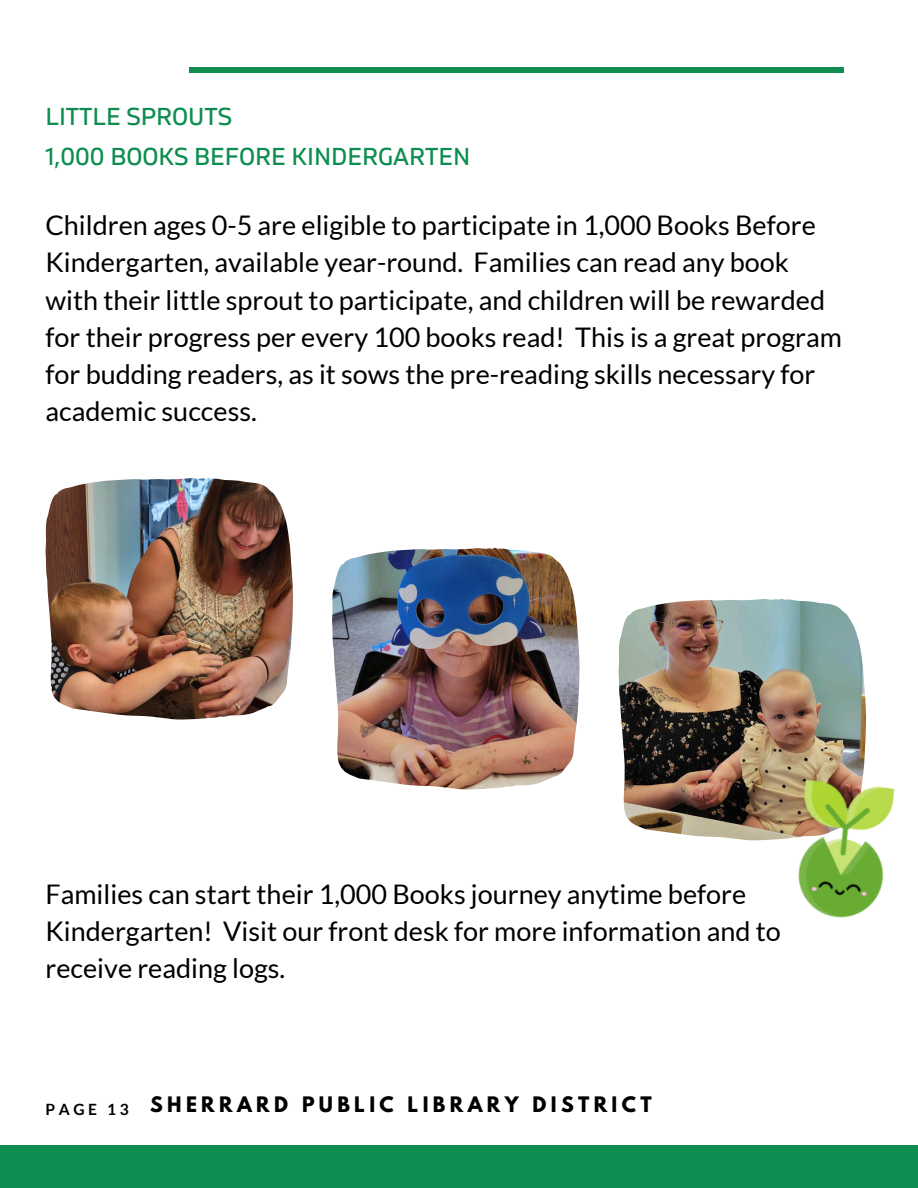
<style>
.page{position:relative;width:918px;height:1188px;background:#fff}
.page>*{position:absolute;margin:0;border:0;box-sizing:border-box;transform-origin:0 0}
.t1{font:27px/37.2px "Lato";color:#000}
.t2{font:24.45px "Gilam";color:#0d8d4f}
.t3{font:700 18.9px "League Spartan";letter-spacing:.23em;color:#000}
.t4{font:700 15.6px "Lato";letter-spacing:.23em;color:#000}
</style>
<div class="page">
<div style="left:0;top:1146px;width:918px;height:42px;background:#0d8d4f"></div>
<div style="left:189px;top:67px;width:655px;height:6px;background:#0d8d4f"></div>
<img style="left:45px;top:478px;width:248px;height:241px">
<img style="left:332px;top:548px;width:247px;height:241px">
<img style="left:619px;top:599px;width:247px;height:241px">
<img style="left:778px;top:771px;width:117px;height:147px">
<h3 class="t2" style="left:45px;top:102px;width:188px">LITTLE SPROUTS</h3>
<p class="t2" style="left:45px;top:142px;width:426px">1,000 BOOKS BEFORE KINDERGARTEN</p>
<h2 class="t1" style="left:45px;top:206px;width:798px">Children ages 0-5 are eligible to participate in 1,000 Books Before Kindergarten, available year-round. Families can read any book with their little sprout to participate, and children will be rewarded for their progress per every 100 books read! This is a great program for budding readers, as it sows the pre-reading skills necessary for academic success.</h2>
<p class="t1" style="left:45px;top:875px;width:737px">Families can start their 1,000 Books journey anytime before<br>Kindergarten! Visit our front desk for more information and to receive reading logs.</p>
<p class="t4" style="left:45px;top:1099px;width:85px">PAGE 13</p>
<p class="t3" style="left:150px;top:1095px;width:503px">SHERRARD PUBLIC LIBRARY DISTRICT</p>
</div>
